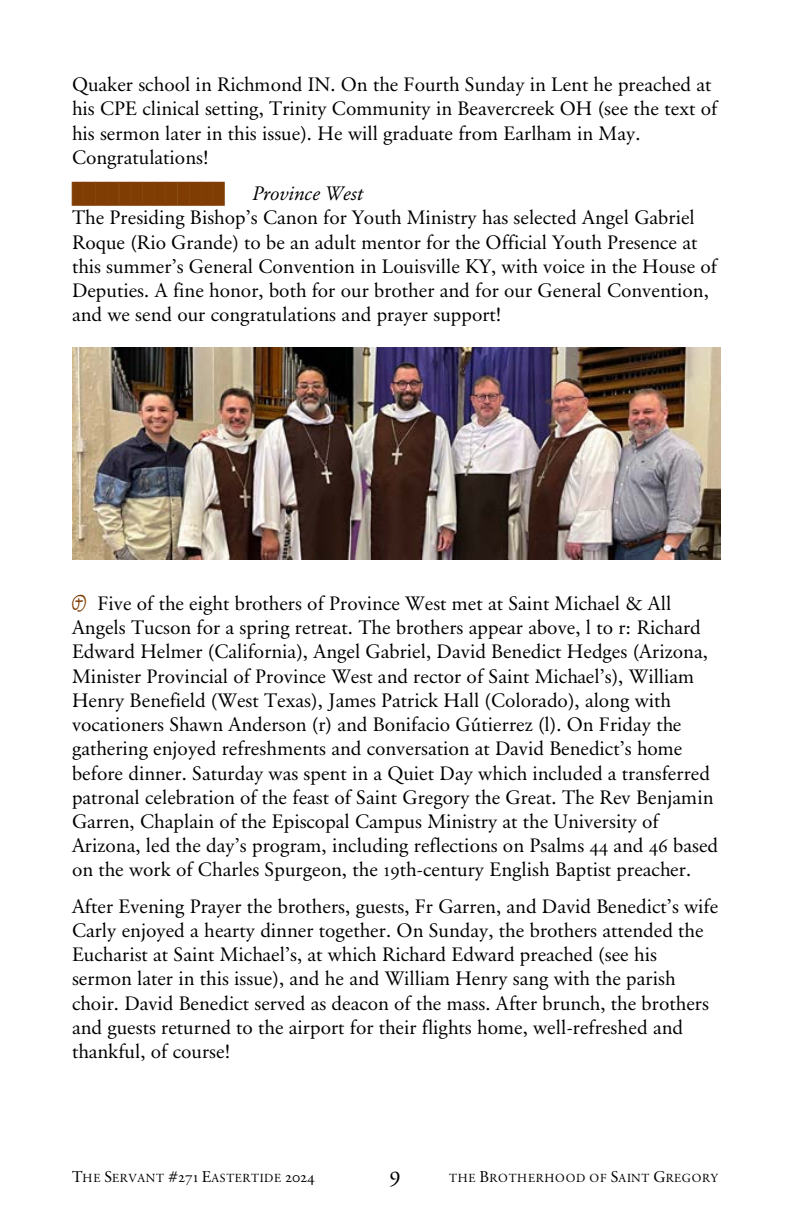
<style>
.page{position:relative;width:792px;height:1224px;background:#fff}
.page>*{position:absolute;margin:0;border:0;box-sizing:border-box;transform-origin:0 0}
.t1{font:24px "Old Sabine";color:#000}
.t2{font:20px/24.2px "Old Sabine";color:#000}
.t3{font:20px "WP Box Drawing";color:#803d03}
.t4{font:italic 20px "Old Sabine";color:#000}
.t5{font:12px "Old Sabine";letter-spacing:.055em;color:#000}
.s1{font-family:"BSG Bats";color:#803d03}
.s2{font-size:16px}
</style>
<div class="page">
<img style="left:72px;top:347px;width:648px;height:212px">
<p class="t2" style="left:72px;top:72px;width:647px">Quaker school in Richmond IN. On the Fourth Sunday in Lent he preached at his CPE clinical setting, Trinity Community in Beavercreek OH (see the text of his sermon later in this issue). He will graduate from Earlham in May.<br>Congratulations!</p>
<p class="t3" style="left:72px;top:183px;width:154px">$$$$$$$$$$$$$</p>
<p class="t4" style="left:252px;top:181px;width:113px">Province West</p>
<p class="t2" style="left:72px;top:205px;width:647px">The Presiding Bishop’s Canon for Youth Ministry has selected Angel Gabriel Roque (Rio Grande) to be an adult mentor for the Official Youth Presence at this summer’s General Convention in Louisville KY, with voice in the House of Deputies. A fine honor, both for our brother and for our General Convention, and we send our congratulations and prayer support!</p>
<p class="t2" style="left:72px;top:591px;width:648px"><span class="s1">@</span> Five of the eight brothers of Province West met at Saint Michael &amp; All Angels Tucson for a spring retreat. The brothers appear above, l to r: Richard Edward Helmer (California), Angel Gabriel, David Benedict Hedges (Arizona, Minister Provincial of Province West and rector of Saint Michael’s), William Henry Benefield (West Texas), James Patrick Hall (Colorado), along with vocationers Shawn Anderson (r) and Bonifacio Gútierrez (l). On Friday the gathering enjoyed refreshments and conversation at David Benedict’s home before dinner. Saturday was spent in a Quiet Day which included a transferred patronal celebration of the feast of Saint Gregory the Great. The Rev Benjamin Garren, Chaplain of the Episcopal Campus Ministry at the University of Arizona, led the day’s program, including reflections on Psalms 44 and 46 based on the work of Charles Spurgeon, the 19th-century English Baptist preacher.</p>
<p class="t2" style="left:72px;top:893px;width:648px">After Evening Prayer the brothers, guests, Fr Garren, and David Benedict’s wife Carly enjoyed a hearty dinner together. On Sunday, the brothers attended the Eucharist at Saint Michael’s, at which Richard Edward preached (see his sermon later in this issue), and he and William Henry sang with the parish choir. David Benedict served as deacon of the mass. After brunch, the brothers and guests returned to the airport for their flights home, well-refreshed and thankful, of course!</p>
<p class="t5" style="left:72px;top:1170px;width:244px"><span class="s2">T</span>HE <span class="s2">S</span>ERVANT <span class="s2">#271 E</span>ASTERTIDE <span class="s2">2024</span></p>
<p class="t1" style="left:390px;top:1159px;width:13px">9</p>
<p class="t5" style="left:449px;top:1170px;width:270px">THE <span class="s2">B</span>ROTHERHOOD OF <span class="s2">S</span>AINT <span class="s2">G</span>REGORY</p>
</div>
